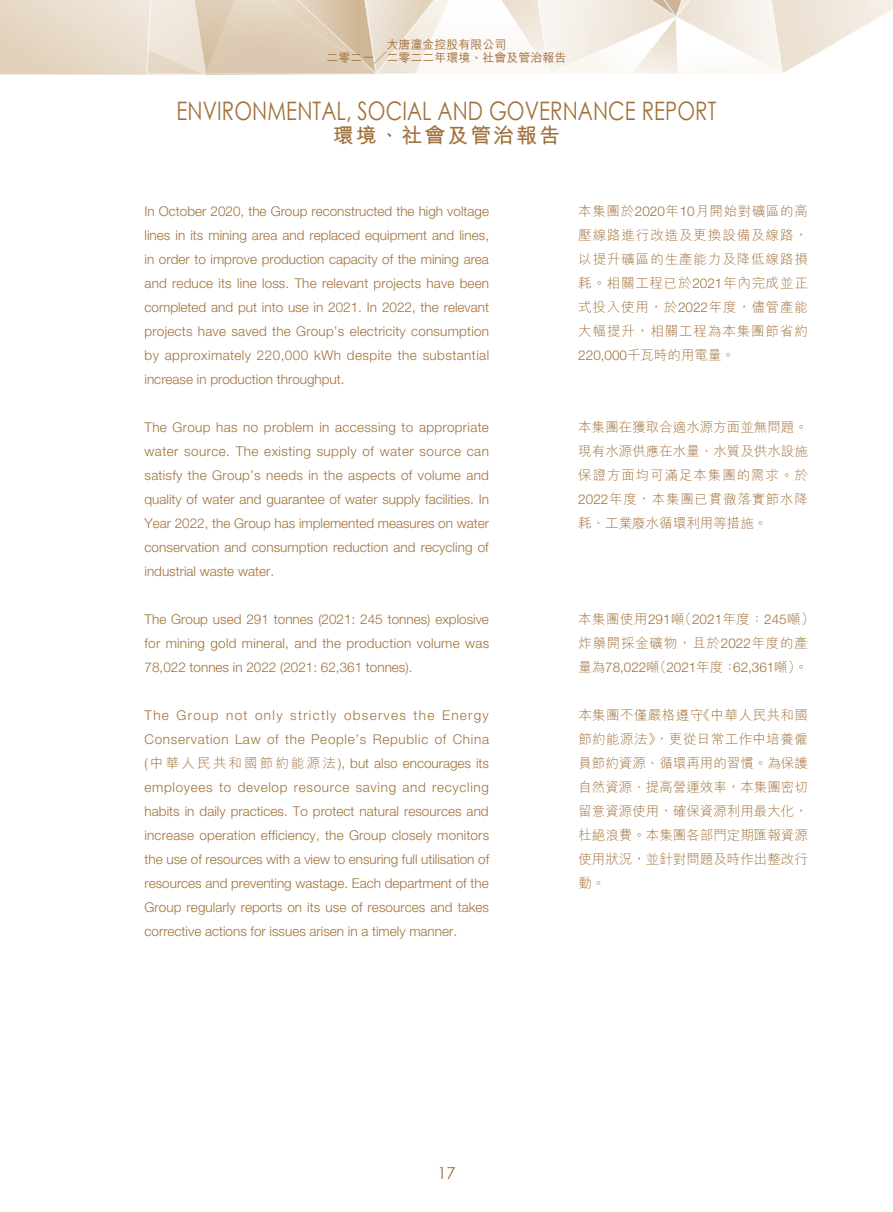
<style>
.page{position:relative;width:893px;height:1212px;background:#fff}
.page>*{position:absolute;margin:0;border:0;box-sizing:border-box;transform-origin:0 0}
.t1{font:25.5px "Century Gothic";letter-spacing:.005em;color:#a1713c;scale:.8 1}
.t2{font:700 21px "M Hei HK";letter-spacing:.09em;color:#a1713c}
.t3{font:16.5px "Century Gothic";color:#a1713c}
.t4{font:300 13.5px/24px "Helvetica Neue LT Std";color:#a1713c;text-align:justify}
.t5{font:300 13.5px/24px "M Hei HK";letter-spacing:.055em;color:#a1713c;text-align:justify}
.t6{font:500 12px/13.5px "M Hei HK";color:#a1713c;text-align:center}
.s1{font-family:"M Hei HK"}
.s2{font-family:"Helvetica Neue LT Std"}
</style>
<div class="page">
<svg style="left:0;top:0;width:893px;height:75px"></svg>
<p class="t6" style="left:326px;top:37px;width:241px">大唐潼金控股有限公司<br>二零二一╱二零二二年環境、社會及管治報告</p>
<h1 class="t1" style="left:177px;top:93px;width:676px">ENVIRONMENTAL, SOCIAL AND GOVERNANCE REPORT</h1>
<h2 class="t2" style="left:333px;top:120px;width:229px">環境、社會及管治報告</h2>
<p class="t4" style="left:145px;top:199px;width:346px">In October 2020, the Group reconstructed the high voltage lines in its mining area and replaced equipment and lines, in order to improve production capacity of the mining area and reduce its line loss. The relevant projects have been completed and put into use in 2021. In 2022, the relevant projects have saved the Group’s electricity consumption by approximately 220,000 kWh despite the substantial increase in production throughput.</p>
<p class="t4" style="left:145px;top:415px;width:346px">The Group has no problem in accessing to appropriate water source. The existing supply of water source can satisfy the Group’s needs in the aspects of volume and quality of water and guarantee of water supply facilities. In Year 2022, the Group has implemented measures on water conservation and consumption reduction and recycling of industrial waste water.</p>
<p class="t4" style="left:145px;top:607px;width:346px">The Group used 291 tonnes (2021: 245 tonnes) explosive for mining gold mineral, and the production volume was 78,022 tonnes in 2022 (2021: 62,361 tonnes).</p>
<p class="t4" style="left:145px;top:703px;width:346px">The Group not only strictly observes the Energy Conservation Law of the People’s Republic of China ( <span class="s1">中華人民共和國節約能源法</span> ), but also encourages its employees to develop resource saving and recycling habits in daily practices. To protect natural resources and increase operation efficiency, the Group closely monitors the use of resources with a view to ensuring full utilisation of resources and preventing wastage. Each department of the Group regularly reports on its use of resources and takes corrective actions for issues arisen in a timely manner.</p>
<p class="t5" style="left:578px;top:199px;width:231px">本集團於<span class="s2">2020</span>年<span class="s2">10</span>月開始對礦區的高壓線路進行改造及更換設備及線路，以提升礦區的生產能力及降低線路損耗。相關工程已於<span class="s2">2021</span>年內完成並正式投入使用，於<span class="s2">2022</span>年度，儘管產能大幅提升，相關工程為本集團節省約<span class="s2">220,000</span>千瓦時的用電量。</p>
<p class="t5" style="left:578px;top:415px;width:231px">本集團在獲取合適水源方面並無問題。現有水源供應在水量、水質及供水設施保證方面均可滿足本集團的需求。於<span class="s2">2022</span>年度，本集團已貫徹落實節水降耗、工業廢水循環利用等措施。</p>
<p class="t5" style="left:578px;top:607px;width:238px">本集團使用<span class="s2">291</span>噸（<span class="s2">2021</span>年度：<span class="s2">245</span>噸）炸藥開採金礦物，且於<span class="s2">2022</span>年度的產</p>
<p class="t4" style="left:578px;top:655px;width:231px"><span class="s1">量為</span>78,022<span class="s1">噸（</span>2021<span class="s1">年度：</span>62,361<span class="s1">噸）。</span></p>
<p class="t5" style="left:578px;top:703px;width:231px">本集團不僅嚴格遵守《中華人民共和國節約能源法》，更從日常工作中培養僱員節約資源、循環再用的習慣。為保護自然資源、提高營運效率，本集團密切留意資源使用，確保資源利用最大化，杜絕浪費。本集團各部門定期匯報資源使用狀況，並針對問題及時作出整改行動。</p>
<p class="t3" style="left:437px;top:1162px;width:20px">17</p>
</div>
